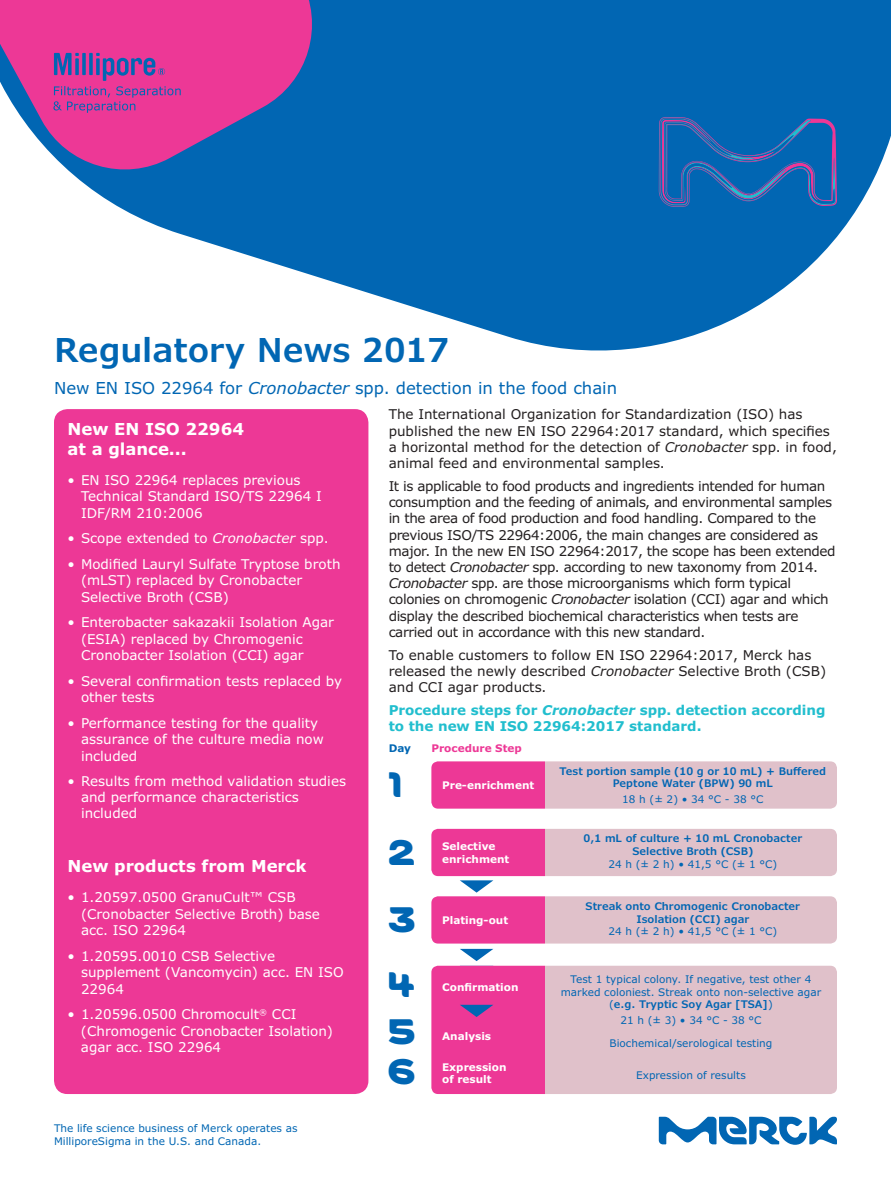
<style>
.page{position:relative;width:891px;height:1188px;background:#fff}
.page>*{position:absolute;margin:0;border:0;box-sizing:border-box;transform-origin:0 0}
.t1{font:36px/67.5px "Merck";color:#0166b3}
.t2{font:600 33px "Verdana Pro";color:#0166b3}
.t3{font:16.5px "Verdana Pro";color:#0166b3}
.t4{font:700 16.5px/19.5px "Verdana Pro";color:#fff}
.t5{font:13.5px/16.5px "Verdana Pro";color:#fff}
.t6{font:13.5px/16.2px "Verdana Pro";letter-spacing:-.03em;color:#231f20}
.t7{font:13.5px/16.2px "Verdana Pro";color:#231f20}
.t8{font:700 13.5px/16.2px "Verdana Pro";color:#21bece}
.t9{font:10.5px/12.6px "Verdana Pro";color:#0166b3;text-align:center}
.t10{font:600 10.5px/12.6px "Verdana Pro";color:#0166b3;text-align:center}
.t11{font:700 10.5px/12.6px "Verdana Pro";color:#fff}
.t12{font:700 10.5px "Verdana Pro";color:#ed3896}
.t13{font:700 10.5px "Verdana Pro";color:#0166b3}
.s1{font-style:italic}
.s2{font-weight:600}
</style>
<div class="page">
<svg style="left:83px;top:0;width:808px;height:351px;fill:#0166b3"></svg>
<svg style="left:659px;top:117px;width:178px;height:90px;background:#1b65b1"></svg>
<svg style="left:0;top:0;width:325px;height:183px;background:#a653a6"></svg>
<svg style="left:53px;top:53px;width:128px;height:60px;background:#ba419c"></svg>
<svg style="left:431px;top:761px;width:406px;height:48px;background:#e49cbc"></svg>
<svg style="left:431px;top:829px;width:406px;height:265px;background:#e6aac6"></svg>
<div style="left:54px;top:409px;width:314px;height:685px;background:#ed3896;border-radius:14px"></div>
<svg style="left:659px;top:1117px;width:178px;height:28px"></svg>
<h2 class="t2" style="left:54px;top:328px;width:397px">Regulatory News 2017</h2>
<p class="t3" style="left:54px;top:378px;width:565px">New EN ISO 22964 for <span class="s1">Cronobacter</span> spp. detection in the food chain</p>
<p class="t7" style="left:389px;top:407px;width:450px">The International Organization for Standardization (ISO) has published the new EN ISO 22964:2017 standard, which specifies a horizontal method for the detection of <span class="s1">Cronobacter</span> spp. in food, animal feed and environmental samples.</p>
<p class="t6" style="left:389px;top:478px;width:448px">It is applicable to food products and ingredients intended for human consumption and the feeding of animals, and environmental samples in the area of food production and food handling. Compared to the previous ISO/TS 22964:2006, the main changes are considered as major. In the new EN ISO 22964:2017, the scope has been extended to detect <span class="s1">Cronobacter</span> spp. according to new taxonomy from 2014.<br><span class="s1">Cronobacter</span> spp. are those microorganisms which form typical colonies on chromogenic <span class="s1">Cronobacter</span> isolation (CCI) agar and which display the described biochemical characteristics when tests are carried out in accordance with this new standard.</p>
<p class="t7" style="left:389px;top:647px;width:439px">To enable customers to follow EN ISO 22964:2017, Merck has released the newly described <span class="s1">Cronobacter</span> Selective Broth (CSB) and CCI agar products.</p>
<p class="t8" style="left:389px;top:702px;width:438px">Procedure steps for <span class="s1">Cronobacter</span> spp. detection according to the new EN ISO 22964:2017 standard.</p>
<p class="t4" style="left:68px;top:420px;width:178px">New EN ISO 22964 at a glance...</p>
<p class="t5" style="left:81px;top:472px;width:242px;text-indent:-14px">• EN ISO 22964 replaces previous<br>Technical Standard ISO/TS 22964 I<br>IDF/RM 210:2006</p>
<p class="t5" style="left:68px;top:530px;width:263px">• Scope extended to <span class="s1">Cronobacter</span> spp.</p>
<p class="t5" style="left:81px;top:556px;width:261px;text-indent:-14px">• Modified Lauryl Sulfate Tryptose broth (mLST) replaced by Cronobacter<br>Selective Broth (CSB)</p>
<p class="t5" style="left:81px;top:614px;width:255px;text-indent:-14px">• Enterobacter sakazakii Isolation Agar (ESIA) replaced by Chromogenic<br>Cronobacter Isolation (CCI) agar</p>
<p class="t5" style="left:81px;top:673px;width:263px;text-indent:-14px">• Several confirmation tests replaced by other tests</p>
<p class="t5" style="left:81px;top:715px;width:244px;text-indent:-14px">• Performance testing for the quality assurance of the culture media now included</p>
<p class="t5" style="left:81px;top:773px;width:267px;text-indent:-14px">• Results from method validation studies and performance characteristics included</p>
<p class="t13" style="left:389px;top:741px;width:24px">Day</p>
<p class="t12" style="left:431px;top:741px;width:92px">Procedure Step</p>
<h1 class="t1" style="left:389px;top:751px;width:29px">1<br>2<br>3</h1>
<p class="t11" style="left:442px;top:779px;width:94px">Pre-enrichment</p>
<p class="t10" style="left:560px;top:765px;width:268px">Test portion sample (10 g or 10 mL) + Buffered<br>Peptone Water (BPW) 90 mL</p>
<p class="t9" style="left:622px;top:793px;width:143px">18 h (± 2) • 34 °C - 38 °C</p>
<p class="t10" style="left:584px;top:832px;width:220px">0,1 mL of culture + 10 mL Cronobacter<br>Selective Broth (CSB)</p>
<p class="t9" style="left:608px;top:858px;width:170px">24 h (± 2 h) • 41,5 °C (± 1 °C)</p>
<p class="t10" style="left:586px;top:900px;width:216px">Streak onto Chromogenic Cronobacter<br>Isolation (CCI) agar</p>
<p class="t9" style="left:608px;top:925px;width:170px">24 h (± 2 h) • 41,5 °C (± 1 °C)</p>
<p class="t11" style="left:442px;top:840px;width:69px">Selective enrichment</p>
<p class="t11" style="left:442px;top:853px;width:55px">Selective</p>
<p class="t4" style="left:68px;top:856px;width:241px">New products from Merck</p>
<p class="t5" style="left:81px;top:889px;width:240px;text-indent:-14px">• 1.20597.0500 GranuCult™ CSB (Cronobacter Selective Broth) base acc. ISO 22964</p>
<p class="t5" style="left:81px;top:948px;width:264px;text-indent:-14px">• 1.20595.0010 CSB Selective supplement (Vancomycin) acc. EN ISO<br>22964</p>
<p class="t5" style="left:81px;top:1006px;width:254px;text-indent:-13px">• 1.20596.0500 Chromocult<sup>®</sup> CCI (Chromogenic Cronobacter Isolation) agar acc. ISO 22964</p>
<p class="t11" style="left:442px;top:914px;width:68px">Plating-out</p>
<h1 class="t1" style="left:389px;top:962px;width:29px;line-height:46.5px">4<br>5</h1>
<h1 class="t1" style="left:389px;top:1038px;width:29px">6</h1>
<p class="t9" style="left:561px;top:973px;width:262px">Test 1 typical colony. If negative, test other 4 marked coloniest. Streak onto non-selective agar (<span class="s2">e.g. Tryptic Soy Agar [TSA]</span>)</p>
<p class="t9" style="left:609px;top:1010px;width:165px;line-height:22px">21 h (± 3) • 34 °C - 38 °C<br>Biochemical/serological testing</p>
<p class="t9" style="left:636px;top:1069px;width:111px">Expression of results</p>
<p class="t11" style="left:442px;top:981px;width:78px">Confirmation</p>
<p class="t11" style="left:442px;top:1030px;width:51px">Analysis</p>
<p class="t11" style="left:442px;top:1061px;width:66px">Expression of result</p>
<p class="t9" style="left:54px;top:1122px;width:245px;text-align:left">The life science business of Merck operates as<br>MilliporeSigma in the U.S. and Canada.</p>
</div>
